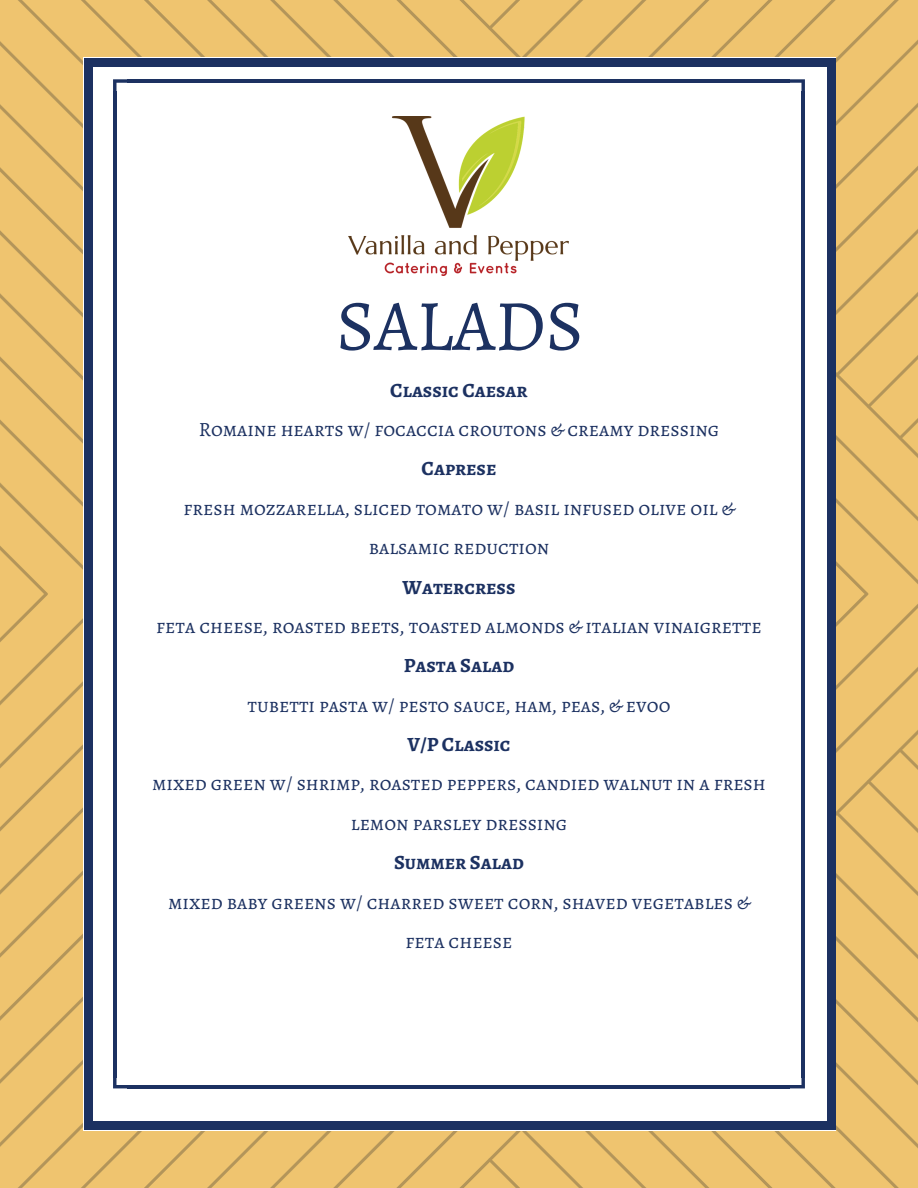
<style>
.page{position:relative;width:918px;height:1188px;background:#fff}
.page>*{position:absolute;margin:0;border:0;box-sizing:border-box;transform-origin:0 0}
.t1{font:72.3px "Alegreya SC";color:#1c3161}
.t2{font:20.25px/39.3px "Alegreya SC";color:#1c3161;text-align:center}
.t3{font:700 20.25px "Alegreya SC";color:#1c3161}
</style>
<div class="page">
<img style="left:0;top:0;width:918px;height:1188px">
<div style="left:83px;top:57px;width:753px;height:1074px;background:#fff"></div>
<div style="left:827px;top:1122px;width:8px;height:8px;background:#1c3161"></div>
<div style="left:84px;top:66px;width:8px;height:1056px;background:#1c3161"></div>
<div style="left:84px;top:1122px;width:8px;height:8px;background:#1c3161"></div>
<div style="left:827px;top:66px;width:8px;height:1056px;background:#1c3161"></div>
<div style="left:91px;top:1122px;width:737px;height:8px;background:#1c3161"></div>
<div style="left:827px;top:58px;width:8px;height:8px;background:#1c3161"></div>
<div style="left:84px;top:58px;width:8px;height:8px;background:#1c3161"></div>
<div style="left:91px;top:58px;width:737px;height:8px;background:#1c3161"></div>
<svg style="left:113px;top:79px;width:14px;height:12px"></svg>
<hr style="left:113px;top:91px;width:4px;height:986px;background:#1c3161">
<svg style="left:113px;top:1077px;width:14px;height:11px"></svg>
<hr style="left:127px;top:1085px;width:663px;height:3px;background:#1c3161">
<svg style="left:790px;top:1077px;width:15px;height:11px"></svg>
<hr style="left:801px;top:91px;width:4px;height:986px;background:#1c3161">
<hr style="left:127px;top:79px;width:663px;height:4px;background:#1c3161">
<svg style="left:790px;top:79px;width:15px;height:12px"></svg>
<img style="left:349px;top:117px;width:219px;height:159px">
<h1 class="t1" style="left:336px;top:276px;width:249px">SALADS</h1>
<p class="t3" style="left:390px;top:376px;width:139px">Classic Caesar</p>
<p class="t2" style="left:199px;top:410px;width:522px">Romaine hearts w/ focaccia croutons &amp; creamy dressing</p>
<p class="t3" style="left:422px;top:455px;width:76px">Caprese</p>
<p class="t2" style="left:184px;top:488px;width:552px">fresh mozzarella, sliced tomato w/ basil infused olive oil &amp; balsamic reduction</p>
<p class="t3" style="left:403px;top:573px;width:114px">Watercress</p>
<p class="t2" style="left:156px;top:606px;width:607px">feta cheese, roasted beets, toasted almonds &amp; italian vinaigrette</p>
<p class="t3" style="left:404px;top:652px;width:112px">Pasta Salad</p>
<p class="t2" style="left:248px;top:685px;width:424px">tubetti pasta w/ pesto sauce, ham, peas, &amp; evoo</p>
<p class="t3" style="left:407px;top:731px;width:105px">V/P Classic</p>
<p class="t2" style="left:152px;top:764px;width:615px">mixed green w/ shrimp, roasted peppers, candied walnut in a fresh lemon parsley dressing</p>
<p class="t3" style="left:394px;top:849px;width:131px">Summer Salad</p>
<p class="t2" style="left:168px;top:882px;width:583px">mixed baby greens w/ charred sweet corn, shaved vegetables &amp; feta cheese</p>
</div>
